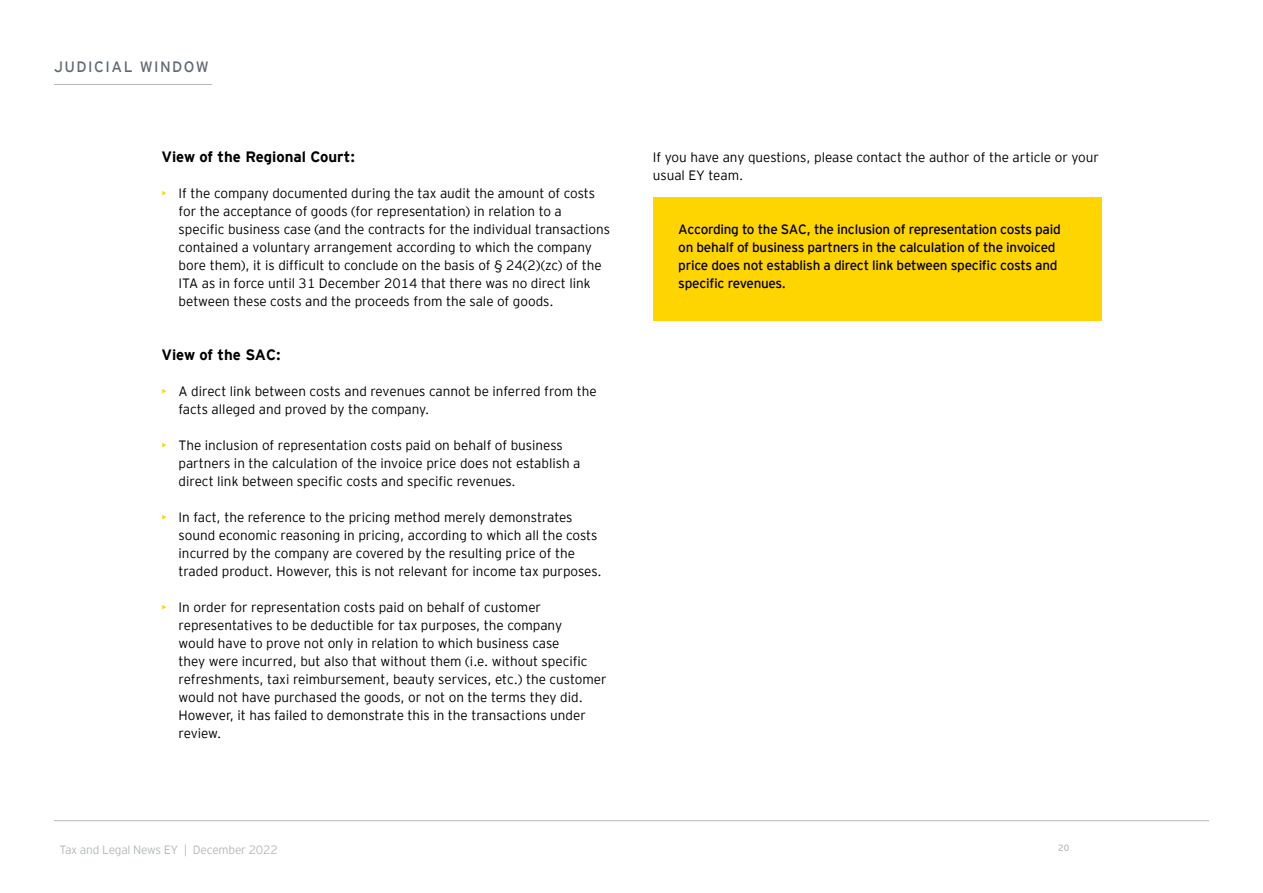
<style>
.page{position:relative;width:1263px;height:893px;background:#fff}
.page>*{position:absolute;margin:0;border:0;box-sizing:border-box;transform-origin:0 0}
.t1{font:700 15px "EY Interstate";color:#000}
.t2{font:15px "EY Interstate";letter-spacing:.1em;color:#606973}
.t3{font:300 13.5px/18px "EY Interstate";color:#000}
.t4{font:13.5px/18px "EY Interstate";letter-spacing:-.02em;color:#000}
.t5{font:300 12px "EY Interstate";letter-spacing:-.02em;color:#b5b9bc}
.t6{font:9px "EY Interstate";color:#b5b9bc}
.s1{color:#ffd500}
</style>
<div class="page">
<hr style="left:54px;top:820px;width:1155px;height:1px;background:#b5b9bc">
<div style="left:653px;top:197px;width:448px;height:124px;background:#ffd500"></div>
<hr style="left:54px;top:84px;width:158px;height:1px;background:#b5b9bc">
<p class="t2" style="left:54px;top:56px;width:156px">JUDICIAL WINDOW</p>
<p class="t1" style="left:162px;top:146px;width:195px">View of the Regional Court:</p>
<p class="t3" style="left:179px;top:183px;width:433px;text-indent:-17px"><span class="s1">•</span> If the company documented during the tax audit the amount of costs for the acceptance of goods (for representation) in relation to a specific business case (and the contracts for the individual transactions contained a voluntary arrangement according to which the company bore them), it is difficult to conclude on the basis of § 24(2)(zc) of the ITA as in force until 31 December 2014 that there was no direct link between these costs and the proceeds from the sale of goods.</p>
<p class="t1" style="left:162px;top:344px;width:121px">View of the SAC:</p>
<p class="t3" style="left:179px;top:381px;width:420px;text-indent:-17px"><span class="s1">•</span> A direct link between costs and revenues cannot be inferred from the facts alleged and proved by the company.</p>
<p class="t3" style="left:179px;top:435px;width:403px;text-indent:-17px"><span class="s1">•</span> The inclusion of representation costs paid on behalf of business partners in the calculation of the invoice price does not establish a direct link between specific costs and specific revenues.</p>
<p class="t3" style="left:179px;top:507px;width:425px;text-indent:-17px"><span class="s1">•</span> In fact, the reference to the pricing method merely demonstrates sound economic reasoning in pricing, according to which all the costs incurred by the company are covered by the resulting price of the traded product. However, this is not relevant for income tax purposes.</p>
<p class="t3" style="left:179px;top:597px;width:429px;text-indent:-17px"><span class="s1">•</span> In order for representation costs paid on behalf of customer representatives to be deductible for tax purposes, the company<br>would have to prove not only in relation to which business case<br>they were incurred, but also that without them (i.e. without specific refreshments, taxi reimbursement, beauty services, etc.) the customer would not have purchased the goods, or not on the terms they did.<br>However, it has failed to demonstrate this in the transactions under review.</p>
<p class="t3" style="left:653px;top:147px;width:448px">If you have any questions, please contact the author of the article or your usual EY team.</p>
<p class="t4" style="left:678px;top:219px;width:384px">According to the SAC, the inclusion of representation costs paid on behalf of business partners in the calculation of the invoiced price does not establish a direct link between specific costs and specific revenues.</p>
<p class="t5" style="left:60px;top:841px;width:220px">Tax and Legal News EY | December 2022</p>
<p class="t6" style="left:1058px;top:842px;width:12px">20</p>
</div>
